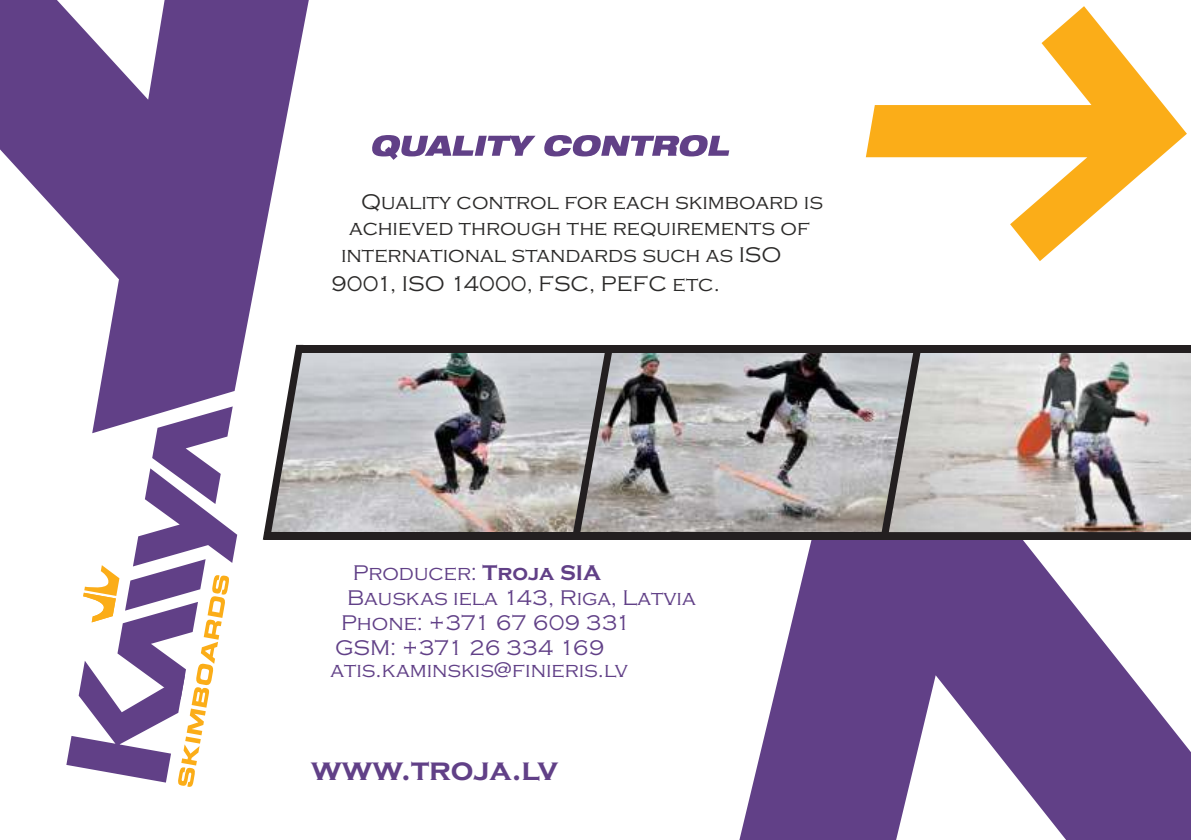
<style>
.page{position:relative;width:1191px;height:840px;background:#fff}
.page>*{position:absolute;margin:0;border:0;box-sizing:border-box;transform-origin:0 0}
.t1{font:700 31.8px "Copperplate Gothic";color:#614087}
.t2{font:300 22px "Copperplate Gothic";color:#2b2a29}
.t3{font:300 22px "Copperplate Gothic";color:#614087}
.s1{font-weight:700}
</style>
<div class="page">
<svg style="left:372px;top:135px;width:357px;height:25px"></svg>
<img style="left:303px;top:352px;width:269px;height:179px">
<svg style="left:739px;top:539px;width:452px;height:300px;fill:#614087"></svg>
<img style="left:613px;top:352px;width:267px;height:179px">
<svg style="left:0;top:0;width:309px;height:433px;fill:#614087"></svg>
<div style="left:264px;top:531px;width:927px;height:8px;background:#231f20"></div>
<svg style="left:1172px;top:532px;width:19px;height:1px"></svg>
<img style="left:921px;top:352px;width:270px;height:180px">
<div style="left:298px;top:345px;width:893px;height:7px;background:#231f20"></div>
<svg style="left:66px;top:406px;width:171px;height:380px"></svg>
<svg style="left:263px;top:345px;width:40px;height:194px"></svg>
<svg style="left:572px;top:352px;width:41px;height:180px;background:#9d9b9b"></svg>
<svg style="left:880px;top:352px;width:41px;height:181px;background:#a3a3a3"></svg>
<svg style="left:865px;top:6px;width:321px;height:255px"></svg>
<p class="t2" style="left:361px;top:188px;width:463px">Quality control for each skimboard is</p>
<p class="t2" style="left:349px;top:214px;width:462px">achieved through the requirements of</p>
<p class="t2" style="left:341px;top:241px;width:442px">international standards such as ISO</p>
<p class="t2" style="left:331px;top:270px;width:390px">9001, ISO 14000, FSC, PEFC etc.</p>
<p class="t3" style="left:353px;top:559px;width:250px">Producer: <span class="s1">Troja SIA</span></p>
<p class="t3" style="left:347px;top:584px;width:350px">Bauskas iela 143, Riga, Latvia</p>
<p class="t3" style="left:341px;top:609px;width:291px">Phone: +371 67 609 331</p>
<p class="t3" style="left:335px;top:634px;width:271px">GSM: +371 26 334 169</p>
<p class="t3" style="left:330px;top:656px;width:299px">atis.kaminskis@finieris.lv</p>
<h1 class="t1" style="left:311px;top:749px;width:248px">www.troja.lv</h1>
</div>
